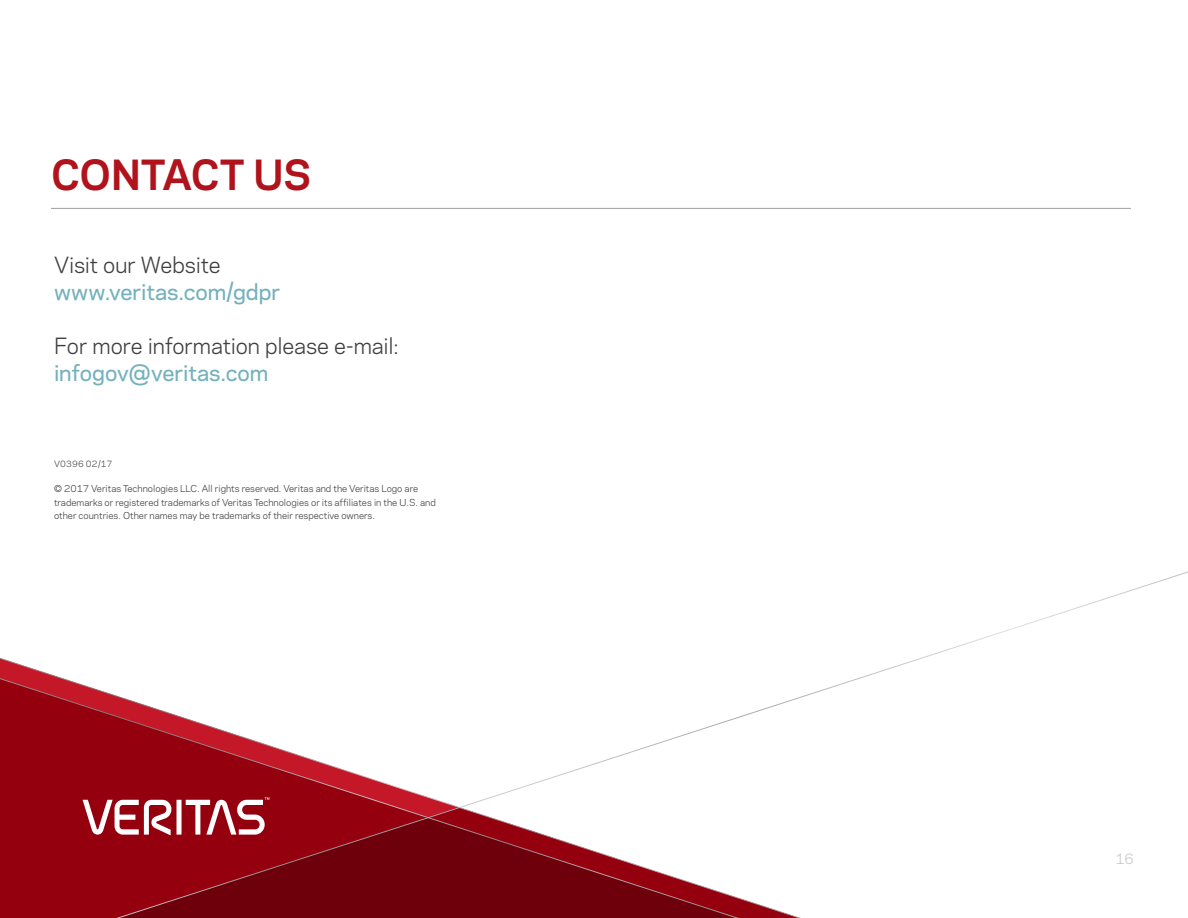
<style>
.page{position:relative;width:1188px;height:918px;background:#fff}
.page>*{position:absolute;margin:0;border:0;box-sizing:border-box;transform-origin:0 0}
.t1{font:700 39px "Polaris";letter-spacing:-.01em;color:#b0131c}
.t2{font:21px "Polaris";letter-spacing:-.01em;color:#404041}
.t3{font:500 21px "Polaris";letter-spacing:-.005em;color:#74b1bd}
.t4{font:13.5px "Polaris";color:#c7c8ca}
.t5{font:9px/13.5px "Polaris";color:#404041}
.Introductory_Paragra{font:8.25px "Polaris";letter-spacing:.025em;color:#404041}
</style>
<div class="page">
<hr style="left:51px;top:208px;width:1080px;height:1px;background:#a8a9ad">
<svg style="left:0;top:658px;width:19px;height:260px;background:#990514"></svg>
<svg style="left:19px;top:571px;width:1169px;height:347px"></svg>
<svg style="left:83px;top:797px;width:186px;height:38px"></svg>
<p class="t1" style="left:51px;top:146px;width:262px">CONTACT US</p>
<p class="t2" style="left:54px;top:249px;width:168px">Visit our Website</p>
<p class="t3" style="left:54px;top:276px;width:228px">www.veritas.com/gdpr</p>
<p class="t2" style="left:54px;top:330px;width:346px">For more information please e-mail:</p>
<p class="t3" style="left:54px;top:357px;width:216px">infogov@veritas.com</p>
<p class="Introductory_Paragra" style="left:54px;top:457px;width:60px">V0396 02/17</p>
<p class="t5" style="left:54px;top:481px;width:383px">© 2017 Veritas Technologies LLC. All rights reserved. Veritas and the Veritas Logo are trademarks or registered trademarks of Veritas Technologies or its affiliates in the U.S. and other countries. Other names may be trademarks of their respective owners.</p>
<h3 class="t4" style="left:1115px;top:848px;width:20px">16</h3>
</div>
